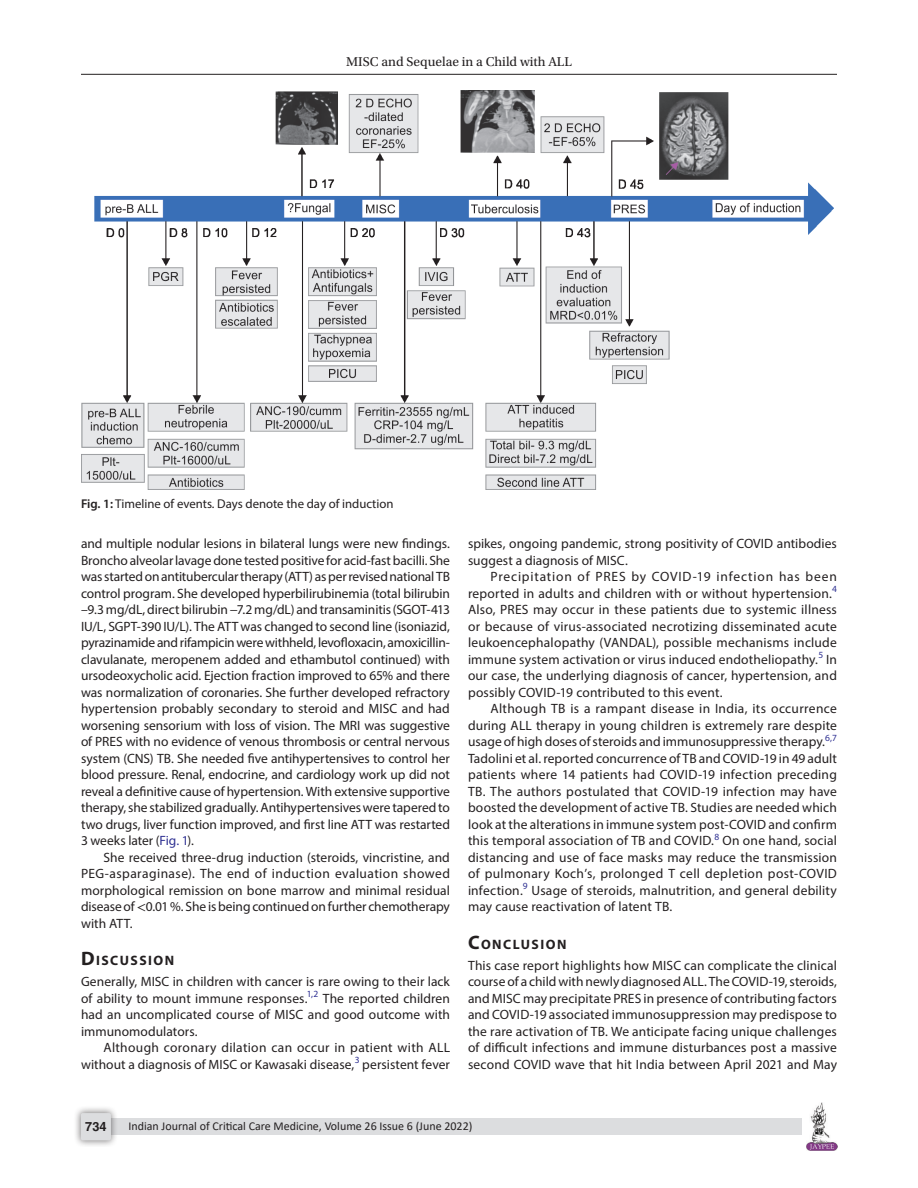
<style>
.page{position:relative;width:918px;height:1188px;background:#fff}
.page>*{position:absolute;margin:0;border:0;box-sizing:border-box;transform-origin:0 0}
.Head-1{font:700 13.65px "Myriad Pro";letter-spacing:.105em;color:#231f20}
.Para-Indent{font:13.5px/16.5px "Myriad Pro";letter-spacing:.005em;color:#231f20;text-align:justify}
.Para-NoIndent{font:13.5px/16.5px "Myriad Pro";letter-spacing:.01em;color:#231f20;text-align:justify}
.t1{font:13.5px "Utopia Std";color:#231f20}
.FigCaption{font:12.75px "Myriad Pro";color:#231f20}
.t2{font:700 12.75px "Helvetica LT Std";color:#231f20}
.t3{font:12px "Calibri";color:#231f20}
.s1{font-weight:600}
.s2{color:#2e3092}
.s3{font-family:"STIX General"}
.s4{font-size:19.5px}
</style>
<div class="page">
<hr style="left:81px;top:74px;width:756px;height:1px;background:#231f20">
<img style="left:807px;top:1103px;width:30px;height:48px">
<div style="left:96px;top:1119px;width:706px;height:16px;background:#dcdddf"></div>
<div style="left:73px;top:1106px;width:45px;height:41px;background:#231f20;opacity:.61"></div>
<div style="left:81px;top:1113px;width:30px;height:27px;background:#dcdddf;border-radius:2px"></div>
<img style="left:81px;top:90px;width:752px;height:400px">
<p class="t1" style="left:346px;top:55px;width:227px">MISC and Sequelae in a Child with ALL</p>
<p class="FigCaption" style="left:81px;top:496px;width:314px"><span class="s1">Fig. 1:</span> Timeline of events. Days denote the day of induction</p>
<p class="Para-Indent" style="left:81px;top:535px;width:371px">and multiple nodular lesions in bilateral lungs were new findings.<br>Broncho alveolar lavage done tested positive for acid-fast bacilli. She was started on antitubercular therapy (ATT) as per revised national TB control program. She developed hyperbilirubinemia (total bilirubin –9.3 mg/dL, direct bilirubin −7.2 mg/dL) and transaminitis (SGOT-413<br>IU/L, SGPT-390 IU/L). The ATT was changed to second line (isoniazid, pyrazinamide and rifampicin were withheld, levofloxacin, amoxicillin&shy;clavulanate, meropenem added and ethambutol continued) with ursodeoxycholic acid. Ejection fraction improved to 65% and there was normalization of coronaries. She further developed refractory hypertension probably secondary to steroid and MISC and had worsening sensorium with loss of vision. The MRI was suggestive of PRES with no evidence of venous thrombosis or central nervous system (CNS) TB. She needed five antihypertensives to control her blood pressure. Renal, endocrine, and cardiology work up did not reveal a definitive cause of hypertension. With extensive supportive therapy, she stabilized gradually. Antihypertensives were tapered to two drugs, liver function improved, and first line ATT was restarted 3 weeks later (<span class="s2">Fig. 1</span>).</p>
<p class="Para-Indent" style="left:81px;top:849px;width:371px;text-indent:22px">She received three-drug induction (steroids, vincristine, and PEG-asparaginase). The end of induction evaluation showed morphological remission on bone marrow and minimal residual disease of <span class="s3">&lt;</span>0.01 %. She is being continued on further chemotherapy with ATT.</p>
<p class="Head-1" style="left:81px;top:952px;width:95px"><span class="s4">D</span>ISCUSSION</p>
<p class="Para-NoIndent" style="left:81px;top:973px;width:371px">Generally, MISC in children with cancer is rare owing to their lack of ability to mount immune responses.<sup>1,2</sup> The reported children had an uncomplicated course of MISC and good outcome with immunomodulators.</p>
<p class="Para-Indent" style="left:81px;top:1039px;width:371px;text-align:right">Although coronary dilation can occur in patient with ALL without a diagnosis of MISC or Kawasaki disease,<sup>3</sup> persistent fever</p>
<p class="Para-Indent" style="left:468px;top:535px;width:370px">spikes, ongoing pandemic, strong positivity of COVID antibodies suggest a diagnosis of MISC.</p>
<p class="Para-Indent" style="left:468px;top:568px;width:371px;text-indent:22px">Precipitation of PRES by COVID-19 infection has been reported in adults and children with or without hypertension.<sup>4<br></sup>Also, PRES may occur in these patients due to systemic illness or because of virus-associated necrotizing disseminated acute leukoencephalopathy (VANDAL), possible mechanisms include immune system activation or virus induced endotheliopathy.<sup>5</sup> In our case, the underlying diagnosis of cancer, hypertension, and possibly COVID-19 contributed to this event.</p>
<p class="Para-Indent" style="left:468px;top:700px;width:371px;text-indent:22px">Although TB is a rampant disease in India, its occurrence during ALL therapy in young children is extremely rare despite usage of high doses of steroids and immunosuppressive therapy.<sup>6,7<br></sup>Tadolini et al. reported concurrence of TB and COVID-19 in 49 adult patients where 14 patients had COVID-19 infection preceding TB. The authors postulated that COVID-19 infection may have boosted the development of active TB. Studies are needed which look at the alterations in immune system post-COVID and confirm this temporal association of TB and COVID.<sup>8</sup> On one hand, social distancing and use of face masks may reduce the transmission of pulmonary Koch’s, prolonged T cell depletion post-COVID infection.<sup>9</sup> Usage of steroids, malnutrition, and general debility may cause reactivation of latent TB.</p>
<p class="Head-1" style="left:468px;top:935px;width:100px"><span class="s4">C</span>ONCLUSION</p>
<p class="Para-NoIndent" style="left:468px;top:957px;width:371px">This case report highlights how MISC can complicate the clinical course of a child with newly diagnosed ALL. The COVID-19, steroids, and MISC may precipitate PRES in presence of contributing factors and COVID-19 associated immunosuppression may predispose to the rare activation of TB. We anticipate facing unique challenges of difficult infections and immune disturbances post a massive second COVID wave that hit India between April 2021 and May</p>
<p class="t2" style="left:85px;top:1119px;width:23px">734</p>
<p class="t3" style="left:128px;top:1117px;width:345px">Indian Journal of Critical Care Medicine, Volume 26 Issue 6 (June 2022)</p>
</div>
